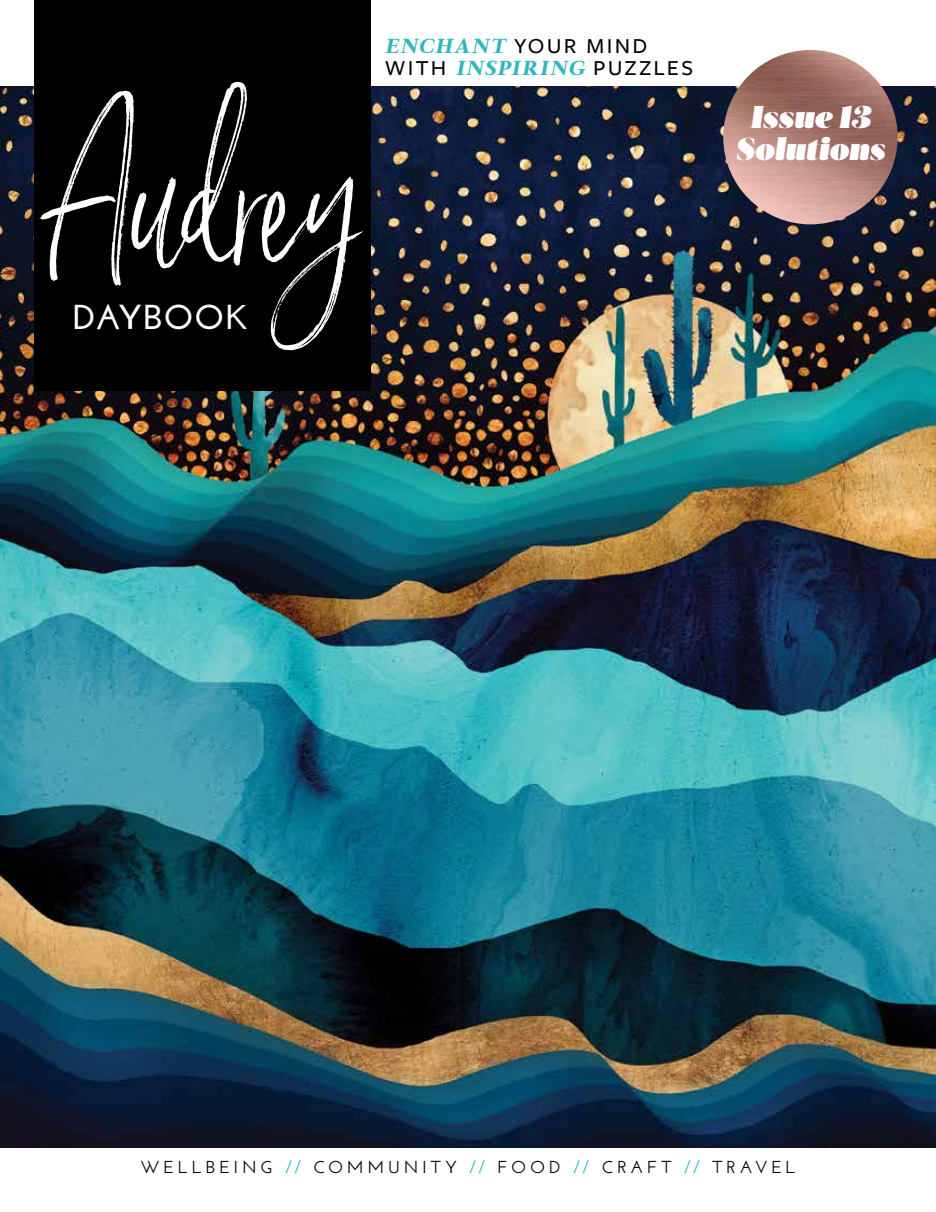
<style>
.page{position:relative;width:936px;height:1212px;background:#fff}
.page>*{position:absolute;margin:0;border:0;box-sizing:border-box;transform-origin:0 0}
.t1{font:189.75px "Saturday Script";letter-spacing:-.015em;color:#fff;scale:.71 1}
.t2{font:700 34.5px "Josefin Sans";letter-spacing:.02em;color:#fff;scale:1.04 1}
.t3{font:italic 31.5px/32.8px "Acta Poster";letter-spacing:-.005em;color:#fff;text-align:center}
.t4{font:500 22.2px/21.3px "Freight Sans Pro";letter-spacing:.095em;color:#000;scale:1.04 1}
.t5{font:600 17.25px "Josefin Sans";letter-spacing:.205em;color:#000;scale:1.04 1}
.s1{font-family:"Magneta";font-weight:900;font-style:italic;font-size:20.25px;color:#2fb7be}
.s2{color:#2fb7be}
</style>
<div class="page">
<img style="left:0;top:86px;width:935px;height:1061px">
<div style="left:34px;top:0;width:336px;height:391px;background:#000"></div>
<img style="left:723px;top:50px;width:174px;height:174px;border-radius:87px">
<h1 class="t1" style="left:46px;top:81px;width:441px">Audrey</h1>
<h2 class="t2" style="left:73px;top:297px;width:169px">DAYBOOK</h2>
<p class="t4" style="left:385px;top:34px;width:298px"><span class="s1">ENCHANT</span> YOUR MIND<br>WITH <span class="s1">INSPIRING</span>PUZZLES</p>
<h3 class="t3" style="left:735px;top:100px;width:151px">Issue 13<br>Solutions</h3>
<p class="t5" style="left:140px;top:1157px;width:632px">WELLBEING <span class="s2">//</span> COMMUNITY <span class="s2">//</span> FOOD <span class="s2">//</span> CRAFT <span class="s2">//</span> TRAVEL</p>
</div>
